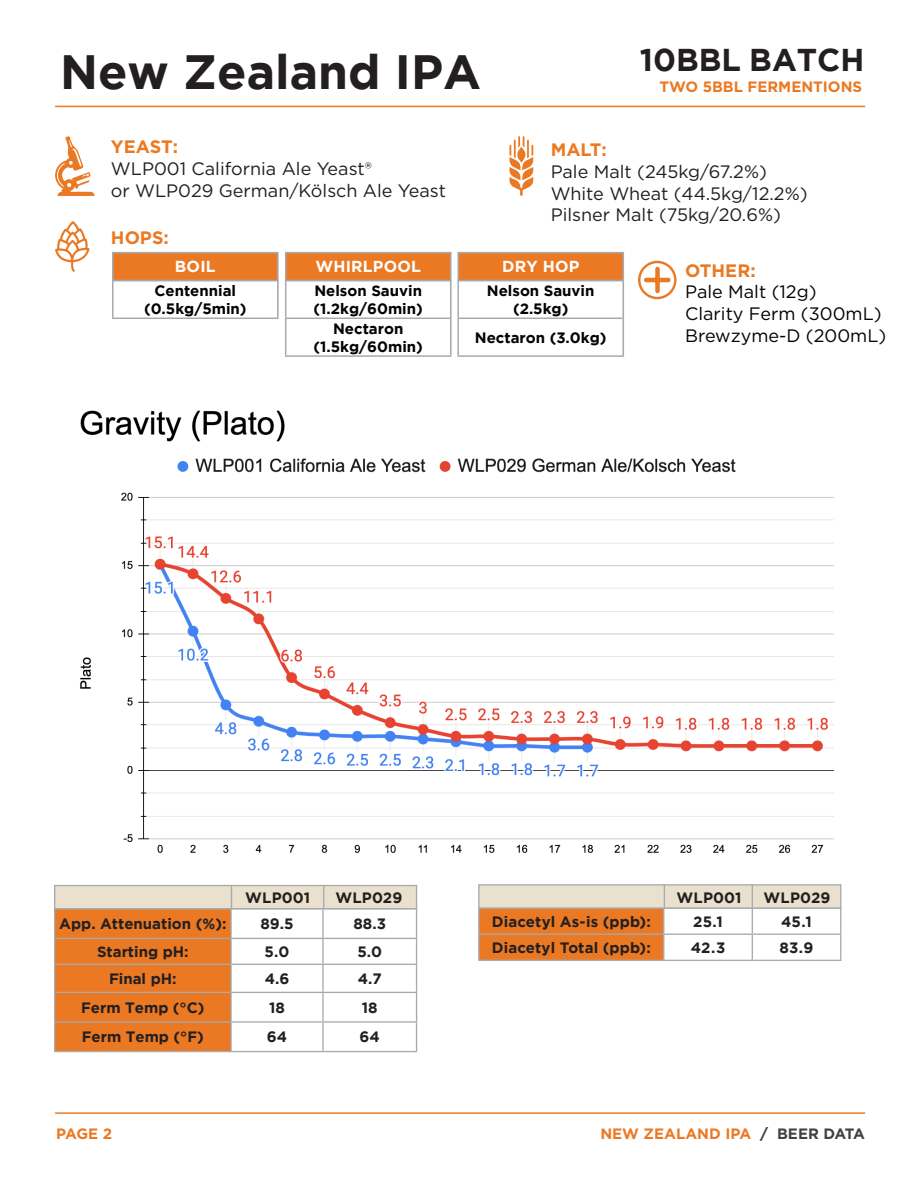
<style>
.page{position:relative;width:918px;height:1188px;background:#fff}
.page>*{position:absolute;margin:0;border:0;box-sizing:border-box;transform-origin:0 0}
.t1{font:700 48px "Gotham";color:#231f20}
.t2{font:700 31.5px "Gotham";color:#231f20}
.t3{font:18px/21.6px "Gotham";color:#231f20}
.t4{font:18px "Gotham";color:#020304}
.t5{font:700 18px "Gotham";color:#eb7923}
.t6{font:700 15.9px "Gotham";letter-spacing:.01em;color:#fff}
.t7{font:700 15px "Gotham";color:#231f20}
.t8{font:700 15px/18px "Gotham";color:#020304;text-align:center}
.t9{font:700 15px "Gotham";color:#eb7923}
.s1{color:#414142}
</style>
<div class="page">
<svg style="left:54px;top:885px;width:363px;height:167px"></svg>
<hr style="left:55px;top:106px;width:810px;height:1px;background:#eb7923">
<hr style="left:55px;top:1112px;width:810px;height:2px;background:#eb7923">
<svg style="left:55px;top:136px;width:40px;height:60px"></svg>
<svg style="left:509px;top:136px;width:25px;height:60px"></svg>
<svg style="left:55px;top:221px;width:35px;height:51px"></svg>
<hr style="left:285px;top:281px;width:1px;height:37px;background:#a7a9ac">
<hr style="left:285px;top:318px;width:165px;height:1px;background:#a7a9ac">
<hr style="left:285px;top:319px;width:1px;height:36px;background:#a7a9ac">
<hr style="left:285px;top:355px;width:167px;height:2px;background:#a7a9ac">
<hr style="left:450px;top:281px;width:2px;height:37px;background:#a7a9ac">
<hr style="left:450px;top:318px;width:2px;height:37px;background:#a7a9ac">
<hr style="left:457px;top:281px;width:2px;height:37px;background:#a7a9ac">
<hr style="left:457px;top:318px;width:165px;height:1px;background:#a7a9ac">
<hr style="left:457px;top:319px;width:2px;height:36px;background:#a7a9ac">
<hr style="left:457px;top:355px;width:167px;height:2px;background:#a7a9ac">
<hr style="left:622px;top:281px;width:2px;height:37px;background:#a7a9ac">
<hr style="left:622px;top:318px;width:2px;height:37px;background:#a7a9ac">
<hr style="left:112px;top:281px;width:2px;height:37px;background:#a7a9ac">
<hr style="left:112px;top:318px;width:167px;height:1px;background:#a7a9ac">
<hr style="left:277px;top:281px;width:2px;height:37px;background:#a7a9ac">
<div style="left:285px;top:252px;width:167px;height:29px;background:#eb7923;border:2px solid #a7a9ac"></div>
<div style="left:457px;top:252px;width:167px;height:29px;background:#eb7923;border:2px solid #a7a9ac"></div>
<div style="left:112px;top:252px;width:167px;height:29px;background:#eb7923;border:2px solid #a7a9ac"></div>
<img style="left:80px;top:410px;width:754px;height:443px">
<hr style="left:478px;top:909px;width:2px;height:25px;background:#a7a9ac">
<hr style="left:478px;top:934px;width:186px;height:1px;background:#a7a9ac">
<hr style="left:478px;top:935px;width:2px;height:25px;background:#a7a9ac">
<hr style="left:478px;top:960px;width:186px;height:1px;background:#a7a9ac">
<hr style="left:664px;top:960px;width:88px;height:1px;background:#a7a9ac">
<hr style="left:752px;top:960px;width:89px;height:1px;background:#a7a9ac">
<svg style="left:479px;top:884px;width:362px;height:76px"></svg>
<svg style="left:638px;top:261px;width:39px;height:38px"></svg>
<div style="left:655px;top:269px;width:5px;height:22px;background:#eb7923"></div>
<hr style="left:646px;top:278px;width:22px;height:4px;background:#eb7923">
<p class="t1" style="left:60px;top:44px;width:423px">New Zealand IPA</p>
<p class="t5" style="left:111px;top:135px;width:69px">YEAST:</p>
<p class="t3" style="left:111px;top:157px;width:336px">WLP001 California Ale Yeast®<br>or WLP029 German/Kölsch Ale Yeast</p>
<p class="t5" style="left:111px;top:225px;width:59px">HOPS:</p>
<p class="t2" style="left:640px;top:42px;width:226px">10BBL BATCH</p>
<p class="t9" style="left:659px;top:77px;width:204px">TWO 5BBL FERMENTIONS</p>
<p class="t5" style="left:551px;top:138px;width:57px">MALT:</p>
<p class="t3" style="left:551px;top:160px;width:218px">Pale Malt (245kg/67.2%)</p>
<p class="t3" style="left:551px;top:182px;width:258px">White Wheat (44.5kg/12.2%)</p>
<p class="t3" style="left:551px;top:204px;width:232px">Pilsner Malt (75kg/20.6%)</p>
<p class="t6" style="left:175px;top:258px;width:42px">BOIL</p>
<p class="t6" style="left:315px;top:258px;width:107px">WHIRLPOOL</p>
<p class="t6" style="left:502px;top:258px;width:79px">DRY HOP</p>
<p class="t8" style="left:154px;top:281px;width:83px">Centennial</p>
<p class="t8" style="left:144px;top:299px;width:104px">(0.5kg/5min)</p>
<p class="t8" style="left:314px;top:281px;width:109px">Nelson Sauvin</p>
<p class="t8" style="left:314px;top:299px;width:111px">(1.2kg/60min)</p>
<p class="t8" style="left:314px;top:319px;width:111px">Nectaron (1.5kg/60min)</p>
<p class="t8" style="left:487px;top:281px;width:109px">Nelson Sauvin (2.5kg)</p>
<p class="t8" style="left:475px;top:328px;width:133px">Nectaron (3.0kg)</p>
<p class="t5" style="left:685px;top:258px;width:72px">OTHER:</p>
<p class="t4" style="left:685px;top:280px;width:133px">Pale Malt (12g)</p>
<p class="t4" style="left:685px;top:302px;width:198px">Clarity Ferm (300mL)</p>
<p class="t4" style="left:685px;top:324px;width:203px">Brewzyme-D (200mL)</p>
<p class="t7" style="left:245px;top:889px;width:66px">WLP001</p>
<p class="t7" style="left:335px;top:889px;width:68px">WLP029</p>
<p class="t7" style="left:676px;top:889px;width:66px">WLP001</p>
<p class="t7" style="left:764px;top:889px;width:68px">WLP029</p>
<p class="t7" style="left:59px;top:915px;width:169px">App. Attenuation (%):</p>
<p class="t7" style="left:260px;top:915px;width:35px">89.5</p>
<p class="t7" style="left:353px;top:915px;width:34px">88.3</p>
<p class="t7" style="left:97px;top:943px;width:93px">Starting pH:</p>
<p class="t7" style="left:265px;top:943px;width:26px">5.0</p>
<p class="t7" style="left:357px;top:943px;width:26px">5.0</p>
<p class="t7" style="left:109px;top:970px;width:69px">Final pH:</p>
<p class="t7" style="left:265px;top:970px;width:26px">4.6</p>
<p class="t7" style="left:358px;top:970px;width:25px">4.7</p>
<p class="t7" style="left:81px;top:999px;width:125px">Ferm Temp (°C)</p>
<p class="t7" style="left:269px;top:999px;width:17px">18</p>
<p class="t7" style="left:362px;top:999px;width:17px">18</p>
<p class="t7" style="left:82px;top:1028px;width:124px">Ferm Temp (°F)</p>
<p class="t7" style="left:267px;top:1028px;width:22px">64</p>
<p class="t7" style="left:360px;top:1028px;width:22px">64</p>
<p class="t7" style="left:492px;top:913px;width:161px">Diacetyl As-is (ppb):</p>
<p class="t7" style="left:693px;top:913px;width:31px">25.1</p>
<p class="t7" style="left:781px;top:913px;width:32px">45.1</p>
<p class="t7" style="left:492px;top:939px;width:161px">Diacetyl Total (ppb):</p>
<p class="t7" style="left:691px;top:939px;width:36px">42.3</p>
<p class="t7" style="left:780px;top:939px;width:35px">83.9</p>
<p class="t9" style="left:56px;top:1123px;width:57px">PAGE 2</p>
<p class="t9" style="left:600px;top:1123px;width:266px">NEW ZEALAND IPA <span class="s1">/ BEER DATA</span></p>
</div>
